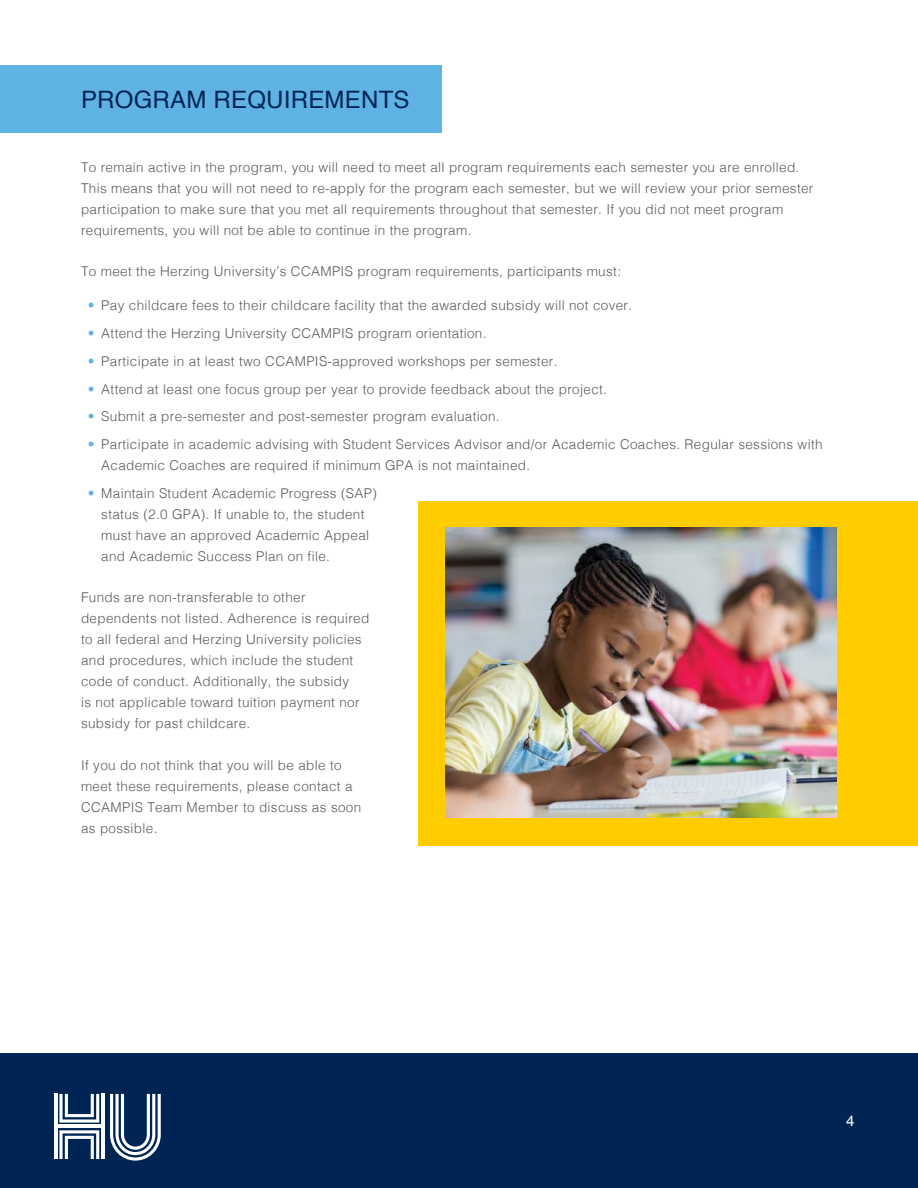
<style>
.page{position:relative;width:918px;height:1188px;background:#fff}
.page>*{position:absolute;margin:0;border:0;box-sizing:border-box;transform-origin:0 0}
.t1{font:24px "Helvetica";letter-spacing:.01em;color:#002554}
.t2{font:15px "Helvetica";color:#fff}
.t3{font:300 13.5px/21px "Helvetica";letter-spacing:.025em;color:#575b5e}
.s1{color:#5fb3e4}
</style>
<div class="page">
<div style="left:0;top:65px;width:442px;height:68px;background:#5fb3e4"></div>
<div style="left:418px;top:502px;width:500px;height:344px;background:#fc0"></div>
<img style="left:446px;top:528px;width:391px;height:290px">
<div style="left:0;top:1053px;width:918px;height:135px;background:#002554"></div>
<svg style="left:54px;top:1094px;width:107px;height:67px"></svg>
<h1 class="t1" style="left:81px;top:81px;width:330px">PROGRAM REQUIREMENTS</h1>
<p class="t3" style="left:81px;top:155px;width:734px">To remain active in the program, you will need to meet all program requirements each semester you are enrolled.<br>This means that you will not need to re-apply for the program each semester, but we will review your prior semester participation to make sure that you met all requirements throughout that semester. If you did not meet program requirements, you will not be able to continue in the program.</p>
<p class="t3" style="left:81px;top:260px;width:542px">To meet the Herzing University’s CCAMPIS program requirements, participants must:</p>
<p class="t3" style="left:88px;top:294px;width:546px"><span class="s1">•</span> Pay childcare fees to their childcare facility that the awarded subsidy will not cover.</p>
<p class="t3" style="left:88px;top:322px;width:400px"><span class="s1">•</span> Attend the Herzing University CCAMPIS program orientation.</p>
<p class="t3" style="left:88px;top:350px;width:471px"><span class="s1">•</span> Participate in at least two CCAMPIS-approved workshops per semester.</p>
<p class="t3" style="left:88px;top:377px;width:521px"><span class="s1">•</span> Attend at least one focus group per year to provide feedback about the project.</p>
<p class="t3" style="left:88px;top:405px;width:413px"><span class="s1">•</span> Submit a pre-semester and post-semester program evaluation.</p>
<p class="t3" style="left:101px;top:433px;width:723px;text-indent:-14px"><span class="s1">•</span> Participate in academic advising with Student Services Advisor and/or Academic Coaches. Regular sessions with<br>Academic Coaches are required if minimum GPA is not maintained.</p>
<p class="t3" style="left:101px;top:482px;width:277px;text-indent:-14px"><span class="s1">•</span> Maintain Student Academic Progress (SAP) status (2.0 GPA). If unable to, the student must have an approved Academic Appeal and Academic Success Plan on file.</p>
<p class="t3" style="left:81px;top:586px;width:290px">Funds are non-transferable to other dependents not listed. Adherence is required to all federal and Herzing University policies and procedures, which include the student code of conduct. Additionally, the subsidy<br>is not applicable toward tuition payment nor subsidy for past childcare.</p>
<p class="t3" style="left:81px;top:753px;width:282px">If you do not think that you will be able to meet these requirements, please contact a CCAMPIS Team Member to discuss as soon as possible.</p>
<p class="t2" style="left:846px;top:1109px;width:10px">4</p>
</div>
